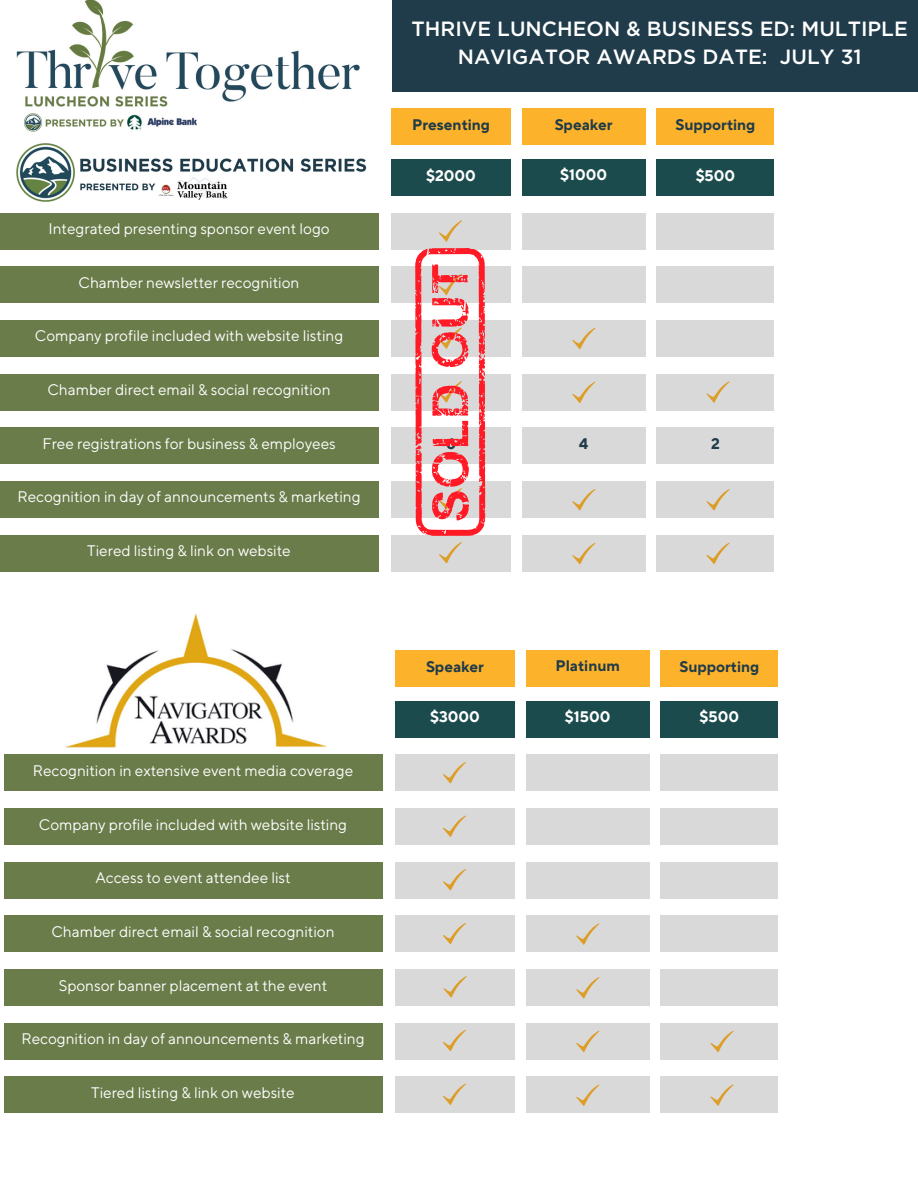
<style>
.page{position:relative;width:918px;height:1188px;background:#fff}
.page>*{position:absolute;margin:0;border:0;box-sizing:border-box;transform-origin:0 0}
.t1{font:500 20.55px/28.8px "Gotham";color:#fff;text-align:center}
.t2{font:15.3px "TT Norms Pro";color:#fff}
.t3{font:700 15.3px "TT Norms Pro";color:#203b49}
.t4{font:700 15.3px "TT Norms Pro";color:#fff}
</style>
<div class="page">
<img style="left:65px;top:614px;width:262px;height:134px">
<div style="left:395px;top:650px;width:120px;height:37px;background:#fcb32b"></div>
<div style="left:526px;top:650px;width:123px;height:37px;background:#fcb32b"></div>
<div style="left:660px;top:650px;width:118px;height:37px;background:#fcb32b"></div>
<div style="left:395px;top:701px;width:120px;height:37px;background:#1b4b4d"></div>
<div style="left:526px;top:701px;width:123px;height:36px;background:#1b4b4d"></div>
<div style="left:660px;top:701px;width:118px;height:36px;background:#1b4b4d"></div>
<div style="left:395px;top:755px;width:120px;height:36px;background:#d9d9d9"></div>
<div style="left:526px;top:754px;width:123px;height:37px;background:#d9d9d9"></div>
<div style="left:660px;top:755px;width:118px;height:36px;background:#d9d9d9"></div>
<div style="left:4px;top:754px;width:378px;height:37px;background:#6a7c4a"></div>
<div style="left:395px;top:808px;width:120px;height:37px;background:#d9d9d9"></div>
<div style="left:526px;top:808px;width:123px;height:37px;background:#d9d9d9"></div>
<div style="left:660px;top:808px;width:118px;height:37px;background:#d9d9d9"></div>
<div style="left:4px;top:808px;width:378px;height:37px;background:#6a7c4a"></div>
<div style="left:395px;top:862px;width:120px;height:37px;background:#d9d9d9"></div>
<div style="left:526px;top:862px;width:123px;height:36px;background:#d9d9d9"></div>
<div style="left:660px;top:862px;width:118px;height:36px;background:#d9d9d9"></div>
<div style="left:4px;top:862px;width:378px;height:37px;background:#6a7c4a"></div>
<div style="left:395px;top:916px;width:120px;height:36px;background:#d9d9d9"></div>
<div style="left:526px;top:915px;width:123px;height:37px;background:#d9d9d9"></div>
<div style="left:660px;top:916px;width:118px;height:36px;background:#d9d9d9"></div>
<div style="left:4px;top:915px;width:378px;height:37px;background:#6a7c4a"></div>
<div style="left:395px;top:969px;width:120px;height:37px;background:#d9d9d9"></div>
<div style="left:526px;top:969px;width:123px;height:37px;background:#d9d9d9"></div>
<div style="left:660px;top:969px;width:118px;height:37px;background:#d9d9d9"></div>
<div style="left:4px;top:969px;width:378px;height:37px;background:#6a7c4a"></div>
<svg style="left:442px;top:762px;width:24px;height:22px"></svg>
<svg style="left:442px;top:815px;width:24px;height:22px"></svg>
<svg style="left:442px;top:869px;width:24px;height:22px"></svg>
<svg style="left:442px;top:923px;width:24px;height:22px"></svg>
<svg style="left:443px;top:976px;width:24px;height:22px"></svg>
<svg style="left:576px;top:923px;width:23px;height:22px"></svg>
<div style="left:395px;top:1023px;width:120px;height:37px;background:#d9d9d9"></div>
<div style="left:526px;top:1023px;width:123px;height:36px;background:#d9d9d9"></div>
<div style="left:660px;top:1023px;width:118px;height:36px;background:#d9d9d9"></div>
<div style="left:4px;top:1023px;width:378px;height:37px;background:#6a7c4a"></div>
<div style="left:395px;top:1077px;width:120px;height:36px;background:#d9d9d9"></div>
<div style="left:526px;top:1076px;width:123px;height:37px;background:#d9d9d9"></div>
<div style="left:660px;top:1077px;width:118px;height:36px;background:#d9d9d9"></div>
<div style="left:4px;top:1076px;width:378px;height:37px;background:#6a7c4a"></div>
<svg style="left:442px;top:1030px;width:24px;height:22px"></svg>
<svg style="left:442px;top:1083px;width:24px;height:22px"></svg>
<svg style="left:576px;top:1031px;width:23px;height:22px"></svg>
<svg style="left:576px;top:1084px;width:23px;height:22px"></svg>
<svg style="left:710px;top:1031px;width:24px;height:22px"></svg>
<svg style="left:710px;top:1084px;width:24px;height:22px"></svg>
<svg style="left:576px;top:977px;width:23px;height:22px"></svg>
<img style="left:16px;top:143px;width:351px;height:59px">
<img style="left:16px;top:0;width:344px;height:132px">
<div style="left:391px;top:109px;width:120px;height:36px;background:#fcb32b"></div>
<div style="left:522px;top:108px;width:123px;height:37px;background:#fcb32b"></div>
<div style="left:656px;top:109px;width:118px;height:36px;background:#fcb32b"></div>
<div style="left:391px;top:159px;width:120px;height:37px;background:#1b4b4d"></div>
<div style="left:522px;top:159px;width:123px;height:37px;background:#1b4b4d"></div>
<div style="left:656px;top:159px;width:118px;height:37px;background:#1b4b4d"></div>
<div style="left:391px;top:213px;width:120px;height:37px;background:#d9d9d9"></div>
<div style="left:522px;top:213px;width:123px;height:36px;background:#d9d9d9"></div>
<div style="left:656px;top:213px;width:118px;height:36px;background:#d9d9d9"></div>
<div style="left:0;top:213px;width:378px;height:37px;background:#6a7c4a"></div>
<div style="left:522px;top:266px;width:123px;height:37px;background:#d9d9d9"></div>
<div style="left:656px;top:267px;width:118px;height:36px;background:#d9d9d9"></div>
<div style="left:0;top:266px;width:378px;height:37px;background:#6a7c4a"></div>
<div style="left:522px;top:320px;width:123px;height:37px;background:#d9d9d9"></div>
<div style="left:656px;top:320px;width:118px;height:37px;background:#d9d9d9"></div>
<div style="left:0;top:320px;width:378px;height:37px;background:#6a7c4a"></div>
<div style="left:522px;top:374px;width:123px;height:36px;background:#d9d9d9"></div>
<div style="left:656px;top:374px;width:118px;height:36px;background:#d9d9d9"></div>
<div style="left:0;top:374px;width:378px;height:37px;background:#6a7c4a"></div>
<div style="left:522px;top:427px;width:123px;height:37px;background:#d9d9d9"></div>
<div style="left:656px;top:428px;width:118px;height:36px;background:#d9d9d9"></div>
<div style="left:0;top:427px;width:378px;height:37px;background:#6a7c4a"></div>
<div style="left:522px;top:481px;width:123px;height:37px;background:#d9d9d9"></div>
<div style="left:656px;top:481px;width:118px;height:37px;background:#d9d9d9"></div>
<div style="left:0;top:481px;width:378px;height:37px;background:#6a7c4a"></div>
<div style="left:391px;top:535px;width:120px;height:37px;background:#d9d9d9"></div>
<div style="left:522px;top:535px;width:123px;height:36px;background:#d9d9d9"></div>
<div style="left:656px;top:535px;width:118px;height:36px;background:#d9d9d9"></div>
<div style="left:0;top:535px;width:378px;height:37px;background:#6a7c4a"></div>
<svg style="left:572px;top:328px;width:23px;height:22px"></svg>
<svg style="left:572px;top:381px;width:23px;height:22px"></svg>
<svg style="left:572px;top:489px;width:23px;height:22px"></svg>
<svg style="left:572px;top:543px;width:23px;height:22px"></svg>
<svg style="left:706px;top:381px;width:24px;height:22px"></svg>
<svg style="left:706px;top:489px;width:24px;height:22px"></svg>
<svg style="left:706px;top:542px;width:24px;height:22px"></svg>
<svg style="left:391px;top:220px;width:136px;height:344px"></svg>
<div style="left:393px;top:0;width:525px;height:92px;background:#203b49"></div>
<p class="t1" style="left:412px;top:15px;width:498px">THRIVE LUNCHEON &amp; BUSINESS ED: MULTIPLE<br>NAVIGATOR AWARDS DATE: JULY 31</p>
<p class="t3" style="left:412px;top:115px;width:79px">Presenting</p>
<p class="t3" style="left:555px;top:115px;width:59px">Speaker</p>
<p class="t3" style="left:676px;top:115px;width:81px">Supporting</p>
<p class="t4" style="left:426px;top:166px;width:51px">$2000</p>
<p class="t4" style="left:560px;top:166px;width:48px">$1000</p>
<p class="t4" style="left:696px;top:166px;width:41px">$500</p>
<p class="t2" style="left:48px;top:220px;width:283px">Integrated presenting sponsor event logo</p>
<p class="t2" style="left:79px;top:273px;width:222px">Chamber newsletter recognition</p>
<p class="t2" style="left:35px;top:327px;width:310px">Company profile included with website listing</p>
<p class="t2" style="left:48px;top:381px;width:285px">Chamber direct email &amp; social recognition</p>
<p class="t2" style="left:42px;top:434px;width:295px">Free registrations for business &amp; employees</p>
<p class="t3" style="left:446px;top:434px;width:11px">6</p>
<p class="t3" style="left:579px;top:434px;width:11px">4</p>
<p class="t3" style="left:711px;top:434px;width:10px">2</p>
<p class="t2" style="left:17px;top:488px;width:345px">Recognition in day of announcements &amp; marketing</p>
<p class="t2" style="left:87px;top:542px;width:205px">Tiered listing &amp; link on website</p>
<h2 class="t2" style="left:33px;top:761px;width:322px">Recognition in extensive event media coverage</h2>
<h2 class="t2" style="left:39px;top:815px;width:310px">Company profile included with website listing</h2>
<p class="t2" style="left:95px;top:869px;width:197px">Access to event attendee list</p>
<p class="t2" style="left:51px;top:922px;width:285px">Chamber direct email &amp; social recognition</p>
<p class="t2" style="left:59px;top:976px;width:270px">Sponsor banner placement at the event</p>
<p class="t2" style="left:21px;top:1030px;width:345px">Recognition in day of announcements &amp; marketing</p>
<p class="t2" style="left:91px;top:1083px;width:205px">Tiered listing &amp; link on website</p>
<h1 class="t3" style="left:426px;top:657px;width:59px">Speaker</h1>
<h2 class="t3" style="left:555px;top:657px;width:66px">Platinum</h2>
<h2 class="t3" style="left:679px;top:657px;width:81px">Supporting</h2>
<h2 class="t4" style="left:430px;top:708px;width:51px">$3000</h2>
<p class="t4" style="left:565px;top:708px;width:47px">$1500</p>
<h2 class="t4" style="left:700px;top:708px;width:41px">$500</h2>
</div>
